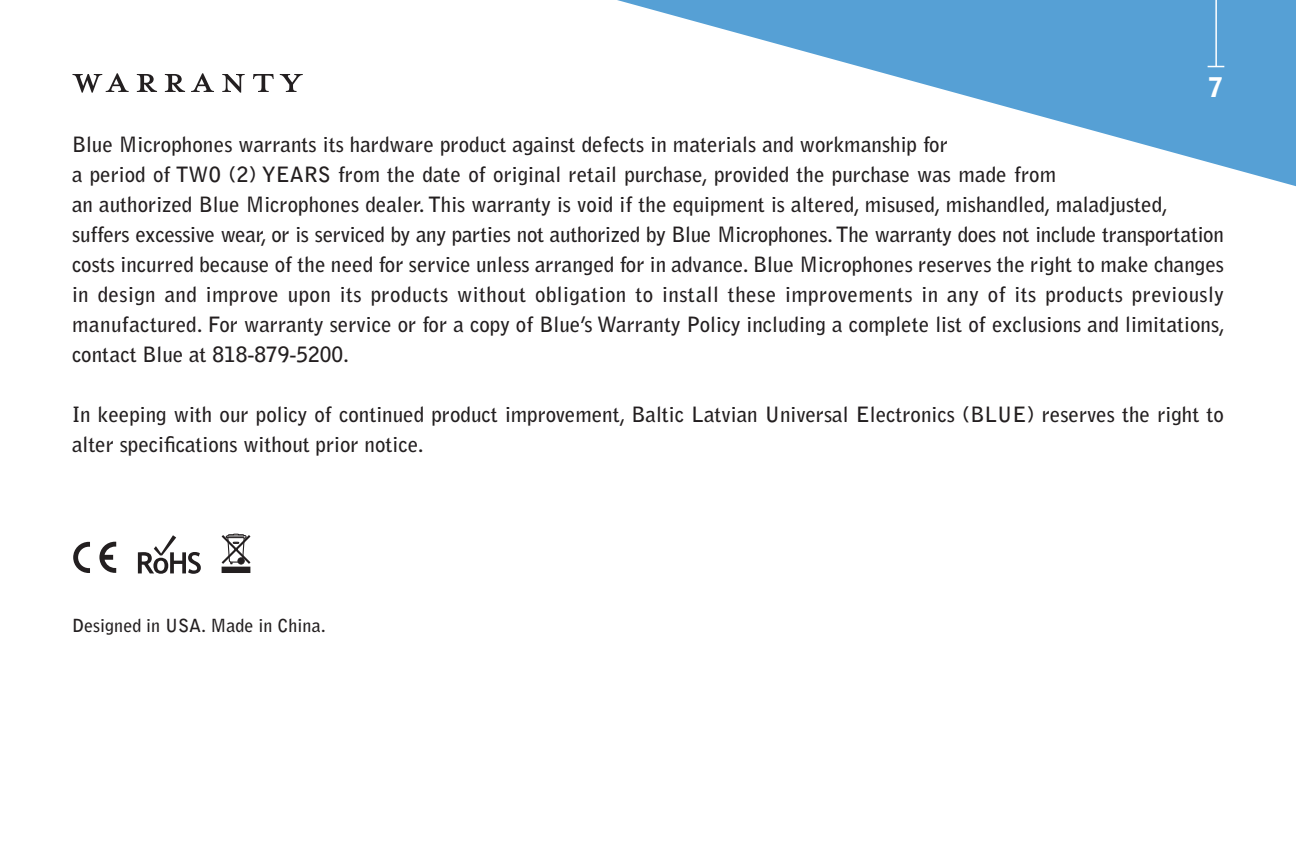
<style>
.page{position:relative;width:1296px;height:864px;background:#fff}
.page>*{position:absolute;margin:0;border:0;box-sizing:border-box;transform-origin:0 0}
.t1{font:54px "Mrs Eaves Petite Caps";letter-spacing:.1em;color:#231f20}
.t2{font:900 27px "Bell Gothic Std";color:#fff}
.t3{font:700 21px/30px "Bell Gothic Std";color:#231f20}
.t4{font:700 18px "Bell Gothic Std";color:#231f20}
</style>
<div class="page">
<svg style="left:617px;top:0;width:679px;height:186px"></svg>
<svg style="left:1208px;top:66px;width:16px;height:1px"></svg>
<hr style="left:1215px;top:0;width:2px;height:66px;background:#fff">
<svg style="left:138px;top:535px;width:63px;height:39px"></svg>
<svg style="left:221px;top:533px;width:30px;height:32px"></svg>
<div style="left:222px;top:567px;width:28px;height:6px;background:#231f20"></div>
<svg style="left:73px;top:542px;width:17px;height:31px"></svg>
<svg style="left:99px;top:542px;width:17px;height:31px"></svg>
<h1 class="t1" style="left:72px;top:48px;width:232px">warranty</h1>
<p class="t2" style="left:1208px;top:71px;width:17px">7</p>
<p class="t3" style="left:72px;top:129px;width:1155px">Blue Microphones warrants its hardware product against defects in materials and workmanship for<br>a period of TWO (2) YEARS from the date of original retail purchase, provided the purchase was made from<br>an authorized Blue Microphones dealer. This warranty is void if the equipment is altered, misused, mishandled, maladjusted, suffers excessive wear, or is serviced by any parties not authorized by Blue Microphones. The warranty does not include transportation costs incurred because of the need for service unless arranged for in advance. Blue Microphones reserves the right to make changes in design and improve upon its products without obligation to install these improvements in any of its products previously manufactured. For warranty service or for a copy of Blue’s Warranty Policy including a complete list of exclusions and limitations, contact Blue at 818-879-5200.</p>
<p class="t3" style="left:72px;top:400px;width:1154px">In keeping with our policy of continued product improvement, Baltic Latvian Universal Electronics (BLUE) reserves the right to alter specifications without prior notice.</p>
<p class="t4" style="left:72px;top:615px;width:255px">Designed in USA. Made in China.</p>
</div>
